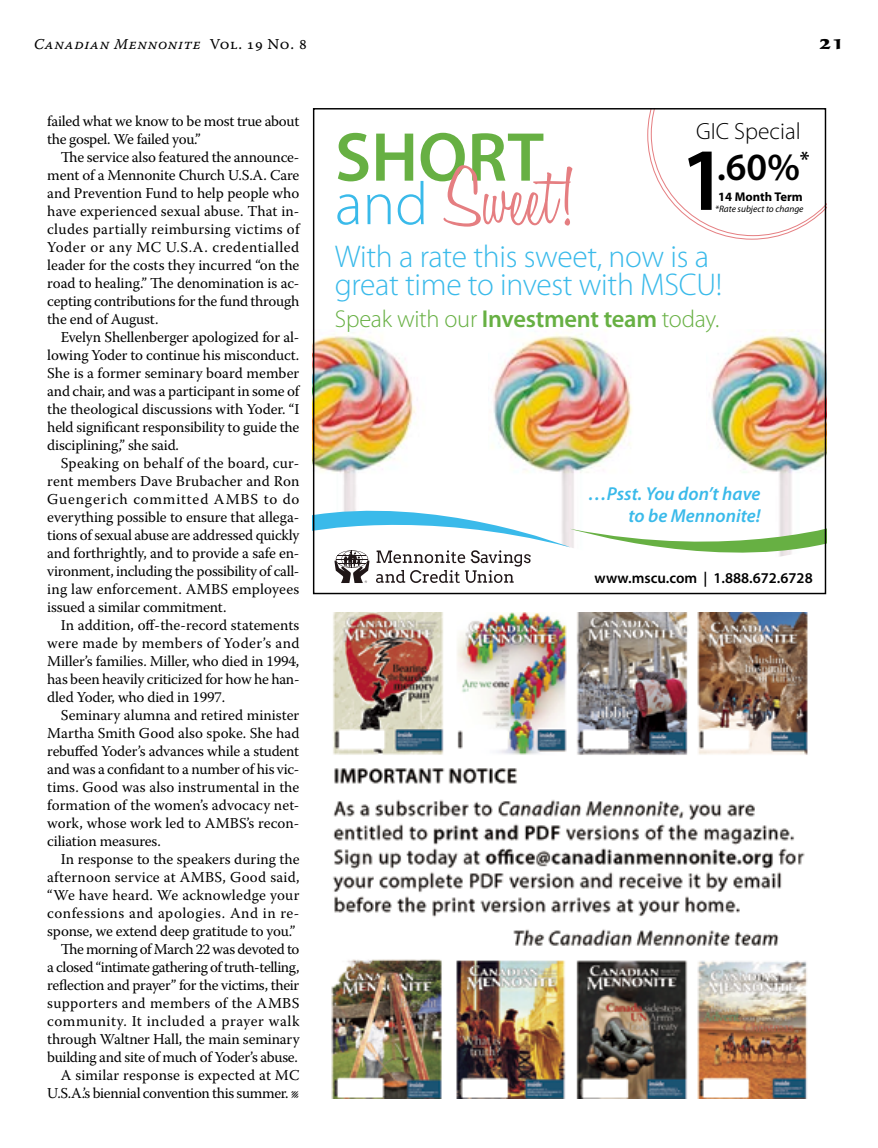
<style>
.page{position:relative;width:878px;height:1148px;background:#fff}
.page>*{position:absolute;margin:0;border:0;box-sizing:border-box;transform-origin:0 0}
.t1{font:600 89.7px "Myriad Pro";color:#000}
.t2{font:300 87.3px "Honey Script";color:#e57e81}
.t3{font:600 69.75px "Myriad Pro";color:#67b043}
.t4{font:600 38.7px "Myriad Pro";color:#000}
.t5{font:300 31.5px/27.9px "Myriad Pro";letter-spacing:-.01em;color:#3abaea}
.t6{font:300 24.45px "Myriad Pro";letter-spacing:-.01em;color:#67b043}
.t7{font:300 23.55px "Myriad Pro";color:#000}
.t8{font:700 21px "Sava Pro";color:#000}
.t9{font:italic 600 18.75px/21.3px "Myriad Pro";color:#3abaea;text-align:right}
.t10{font:15px/18px "Warnock Pro";letter-spacing:-.01em;color:#000;text-align:justify}
.t11{font:15px "Warnock Pro";letter-spacing:-.03em;color:#000}
.t12{font:15px "Warnock Pro";letter-spacing:.035em;color:#000}
.t13{font:15px "Warnock Pro";letter-spacing:.015em;color:#000}
.t14{font:15px "Warnock Pro";letter-spacing:.01em;color:#000}
.t15{font:15px "Warnock Pro";letter-spacing:.02em;color:#000}
.t16{font:15px "Warnock Pro It Capt";letter-spacing:.035em;color:#000}
.t17{font:600 15px "Myriad Pro";color:#000}
.t18{font:700 12.6px "Myriad Pro";color:#000}
.t19{font:italic 9.45px "Myriad Pro";color:#000}
.s1{font-family:"Warnock Pro Capt"}
.s2{font-family:"Myriad Pro";font-size:60.75px;color:#3abaea}
.s3{font-weight:600}
</style>
<div class="page">
<img style="left:331px;top:612px;width:477px;height:486px">
<img style="left:315px;top:334px;width:101px;height:160px">
<img style="left:492px;top:329px;width:140px;height:165px">
<img style="left:710px;top:329px;width:114px;height:165px">
<svg style="left:315px;top:494px;width:509px;height:89px"></svg>
<svg style="left:647px;top:110px;width:177px;height:129px"></svg>
<p class="t16" style="left:34px;top:35px;width:274px">Canadian Mennonite <span class="s1">Vol. 19 No. 8</span></p>
<h3 class="t8" style="left:819px;top:28px;width:27px">21</h3>
<p class="t10" style="left:47px;top:112px;width:253px">failed what we know to be most true about the gospel. We failed you.”</p>
<p class="t10" style="left:47px;top:148px;width:254px;text-indent:14px">The service also featured the announce&shy;ment of a Mennonite Church U.S.A. Care and Prevention Fund to help people who have experienced sexual abuse. That in&shy;cludes partially reimbursing victims of Yoder or any MC U.S.A. credentialled leader for the costs they incurred “on the road to healing.” The denomination is ac&shy;cepting contributions for the fund through the end of August.</p>
<p class="t10" style="left:47px;top:328px;width:254px;text-indent:14px">Evelyn Shellenberger apologized for al&shy;lowing Yoder to continue his misconduct.<br>She is a former seminary board member and chair, and was a participant in some of the theological discussions with Yoder. “I held significant responsibility to guide the disciplining,” she said.</p>
<p class="t10" style="left:47px;top:454px;width:254px;text-indent:14px">Speaking on behalf of the board, cur&shy;rent members Dave Brubacher and Ron Guengerich committed AMBS to do everything possible to ensure that allega&shy;tions of sexual abuse are addressed quickly and forthrightly, and to provide a safe en&shy;vironment, including the possibility of call&shy;ing law enforcement. AMBS employees issued a similar commitment.</p>
<p class="t10" style="left:47px;top:616px;width:254px;text-indent:14px">In addition, off-the-record statements were made by members of Yoder’s and Miller’s families. Miller, who died in 1994, has been heavily criticized for how he han&shy;dled Yoder, who died in 1997.</p>
<p class="t10" style="left:47px;top:706px;width:254px;text-indent:14px">Seminary alumna and retired minister Martha Smith Good also spoke. She had rebuffed Yoder’s advances while a student and was a confidant to a number of his vic&shy;tims. Good was also instrumental in the formation of the women’s advocacy net&shy;work, whose work led to AMBS’s recon&shy;ciliation measures.</p>
<p class="t10" style="left:61px;top:850px;width:240px">In response to the speakers during the</p>
<p class="t13" style="left:47px;top:868px;width:254px">afternoon service at AMBS, Good said,</p>
<p class="t13" style="left:47px;top:886px;width:254px">“We have heard. We acknowledge your</p>
<p class="t12" style="left:47px;top:904px;width:254px">confessions and apologies. And in re-</p>
<p class="t10" style="left:47px;top:922px;width:250px">sponse, we extend deep gratitude to you.”</p>
<p class="t11" style="left:61px;top:940px;width:240px">The morning of March 22 was devoted to</p>
<p class="t11" style="left:47px;top:958px;width:254px">a closed “intimate gathering of truth-telling,</p>
<p class="t10" style="left:47px;top:976px;width:253px">reflection and prayer” for the victims, their</p>
<p class="t15" style="left:47px;top:994px;width:254px">supporters and members of the AMBS</p>
<p class="t12" style="left:47px;top:1012px;width:254px">community. It included a prayer walk</p>
<p class="t10" style="left:47px;top:1030px;width:254px">through Waltner Hall, the main seminary</p>
<p class="t10" style="left:47px;top:1048px;width:252px">building and site of much of Yoder’s abuse.</p>
<p class="t14" style="left:61px;top:1066px;width:240px">A similar response is expected at MC</p>
<p class="t10" style="left:47px;top:1084px;width:249px">U.S.A.’s biennial convention this summer. l</p>
<h3 class="t7" style="left:696px;top:118px;width:106px">GIC Special</h3>
<h3 class="t4" style="left:716px;top:142px;width:94px">.60%<sup>*</sup></h3>
<h3 class="t3" style="left:335px;top:113px;width:210px">SHORT</h3>
<h1 class="t1" style="left:679px;top:123px;width:50px">1</h1>
<h2 class="t2" style="left:335px;top:144px;width:241px"><span class="s2">and</span> Sweet!</h2>
<h3 class="t5" style="left:335px;top:243px;width:389px">With a rate this sweet, now is a great time to invest with MSCU!</h3>
<h3 class="t6" style="left:335px;top:305px;width:386px">Speak with our <span class="s3">Investment team</span> today.</h3>
<p class="t18" style="left:718px;top:188px;width:86px">14 Month Term</p>
<p class="t19" style="left:715px;top:203px;width:90px">*Rate subject to change</p>
<p class="t9" style="left:588px;top:483px;width:174px">…Psst. You don’t have to be Mennonite!</p>
<p class="t17" style="left:594px;top:568px;width:219px">www.mscu.com | 1.888.672.6728</p>
</div>
